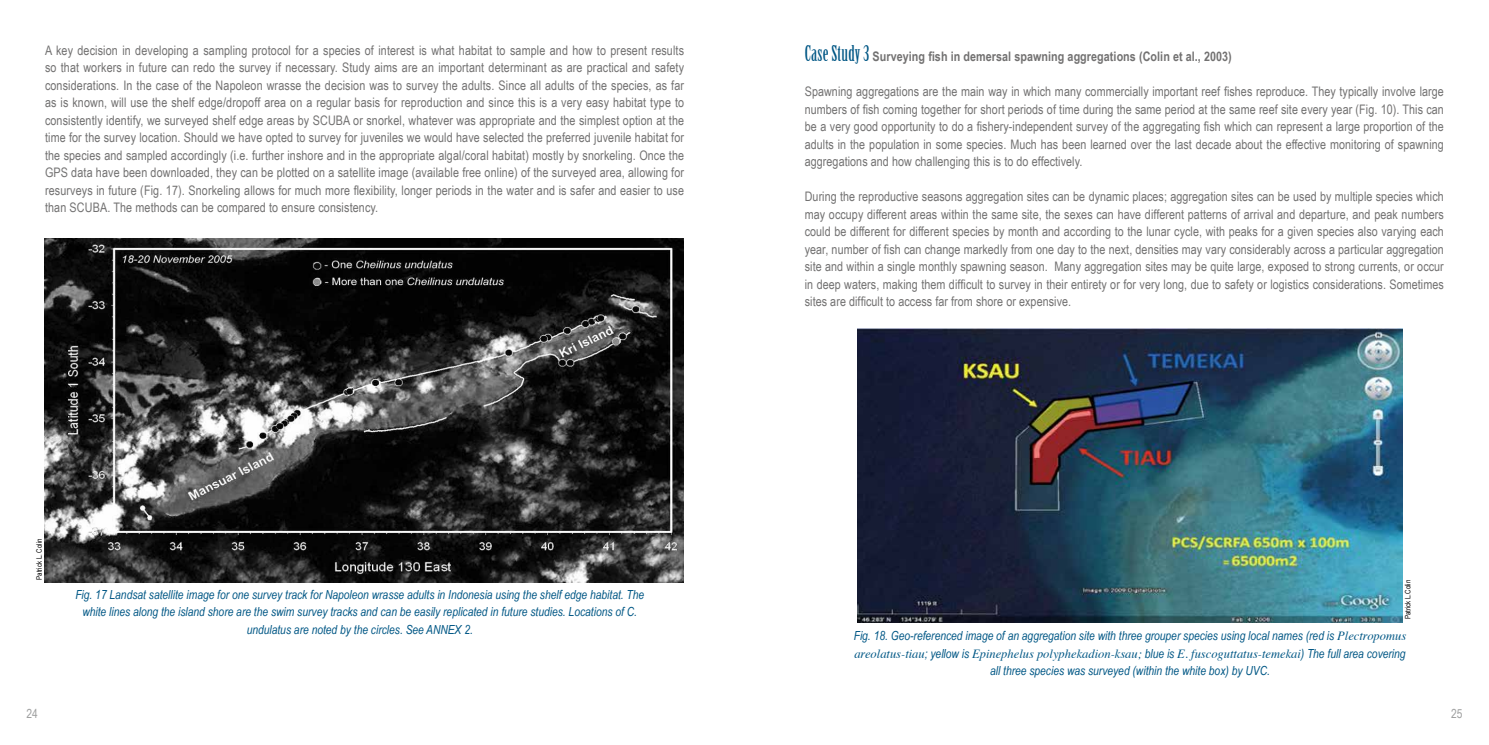
<style>
.page{position:relative;width:1489px;height:745px;background:#fff}
.page>*{position:absolute;margin:0;border:0;box-sizing:border-box;transform-origin:0 0}
.t1{font:13.12px/17.5px "Arial Narrow";letter-spacing:.005em;color:#727171;text-align:justify}
.t2{font:700 13.12px "Arial Narrow";letter-spacing:.005em;color:#727171}
.t3{font:italic 12.5px/17.5px "Arial Narrow";color:#005785;text-align:center}
.t4{font:italic 12.5px "Times";color:#005785}
.t5{font:12.5px "Arial Narrow";color:#9fa0a0}
.t6{font:7.5px "Arial Narrow";color:#000}
.s1{font-family:"Birch Std";font-weight:400;font-size:21.25px;color:#005785}
.s2{font-family:"Times"}
.s3{font-family:"Arial Narrow"}
</style>
<div class="page">
<img style="left:44px;top:238px;width:639px;height:344px">
<img style="left:857px;top:328px;width:545px;height:293px">
<p class="t1" style="left:45px;top:41px;width:640px">A key decision in developing a sampling protocol for a species of interest is what habitat to sample and how to present results so that workers in future can redo the survey if necessary. Study aims are an important determinant as are practical and safety considerations. In the case of the Napoleon wrasse the decision was to survey the adults. Since all adults of the species, as far as is known, will use the shelf edge/dropoff area on a regular basis for reproduction and since this is a very easy habitat type to consistently identify, we surveyed shelf edge areas by SCUBA or snorkel, whatever was appropriate and the simplest option at the time for the survey location. Should we have opted to survey for juveniles we would have selected the preferred juvenile habitat for the species and sampled accordingly (i.e. further inshore and in the appropriate algal/coral habitat) mostly by snorkeling. Once the GPS data have been downloaded, they can be plotted on a satellite image (available free online) of the surveyed area, allowing for resurveys in future (Fig. 17). Snorkeling allows for much more flexibility, longer periods in the water and is safer and easier to use than SCUBA. The methods can be compared to ensure consistency.</p>
<p class="t6" style="left:34px;top:579px;width:43px;rotate:-90deg">Patrick L. Colin</p>
<p class="t3" style="left:75px;top:585px;width:570px">Fig. 17 Landsat satellite image for one survey track for Napoleon wrasse adults in Indonesia using the shelf edge habitat. The white lines along the island shore are the swim survey tracks and can be easily replicated in future studies. Locations of C. undulatus are noted by the circles. See ANNEX 2.</p>
<p class="t2" style="left:804px;top:46px;width:428px"><span class="s1">Case Study 3</span> Surveying fish in demersal spawning aggregations (Colin et al., 2003)</p>
<p class="t1" style="left:804px;top:82px;width:640px">Spawning aggregations are the main way in which many commercially important reef fishes reproduce. They typically involve large numbers of fish coming together for short periods of time during the same period at the same reef site every year (Fig. 10). This can be a very good opportunity to do a fishery-independent survey of the aggregating fish which can represent a large proportion of the adults in the population in some species. Much has been learned over the last decade about the effective monitoring of spawning aggregations and how challenging this is to do effectively.</p>
<p class="t1" style="left:804px;top:187px;width:640px">During the reproductive seasons aggregation sites can be dynamic places; aggregation sites can be used by multiple species which may occupy different areas within the same site, the sexes can have different patterns of arrival and departure, and peak numbers could be different for different species by month and according to the lunar cycle, with peaks for a given species also varying each year, number of fish can change markedly from one day to the next, densities may vary considerably across a particular aggregation site and within a single monthly spawning season. Many aggregation sites may be quite large, exposed to strong currents, or occur in deep waters, making them difficult to survey in their entirety or for very long, due to safety or logistics considerations. Sometimes sites are difficult to access far from shore or expensive.</p>
<p class="t6" style="left:1402px;top:619px;width:41px;rotate:-90deg">Patrick L.Colin</p>
<p class="t3" style="left:853px;top:626px;width:554px">Fig. 18. Geo-referenced image of an aggregation site with three grouper species using local names (red is <span class="s2">Plectropomus</span></p>
<p class="t4" style="left:854px;top:642px;width:552px">areolatus-tiau<span class="s3">; yellow is</span> Epinephelus polyphekadion-ksau; <span class="s3">blue is</span> E. fuscoguttatus-temekai<span class="s3">) The full area covering</span></p>
<p class="t3" style="left:990px;top:661px;width:281px">all three species was surveyed (within the white box) by UVC.</p>
<p class="t5" style="left:27px;top:704px;width:13px">24</p>
<p class="t5" style="left:1450px;top:704px;width:13px">25</p>
</div>
